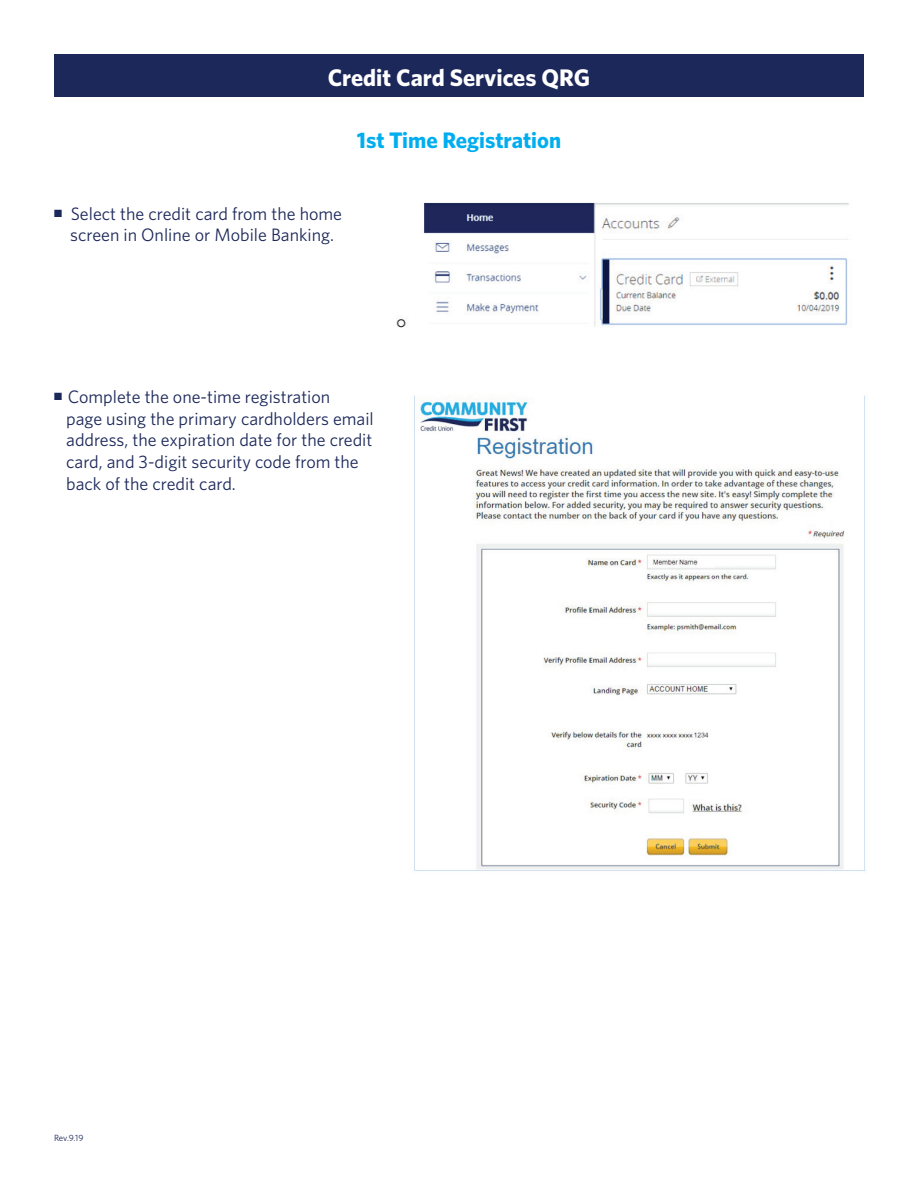
<style>
.page{position:relative;width:918px;height:1188px;background:#fff}
.page>*{position:absolute;margin:0;border:0;box-sizing:border-box;transform-origin:0 0}
.t1{font:700 24px "Whitney";color:#fff}
.t2{font:700 22.5px "Whitney";color:#00aeef}
.t3{font:18px/21.6px "Whitney";color:#1c285a;text-align:center}
.t4{font:9px "Whitney";color:#1c285a}
</style>
<div class="page">
<div style="left:54px;top:54px;width:810px;height:42px;background:#1c285a"></div>
<img style="left:396px;top:202px;width:453px;height:126px">
<img style="left:414px;top:395px;width:452px;height:476px">
<h1 class="t1" style="left:328px;top:62px;width:264px">Credit Card Services QRG</h1>
<p class="t2" style="left:357px;top:125px;width:206px">1st Time Registration</p>
<p class="t3" style="left:54px;top:202px;width:290px">■ Select the credit card from the home screen in Online or Mobile Banking.</p>
<p class="t3" style="left:66px;top:386px;width:309px;text-align:left;text-indent:-12px">■ Complete the one-time registration<br>page using the primary cardholders email address, the expiration date for the credit card, and 3-digit security code from the back of the credit card.</p>
<p class="t4" style="left:54px;top:1132px;width:31px">Rev.9.19</p>
</div>
